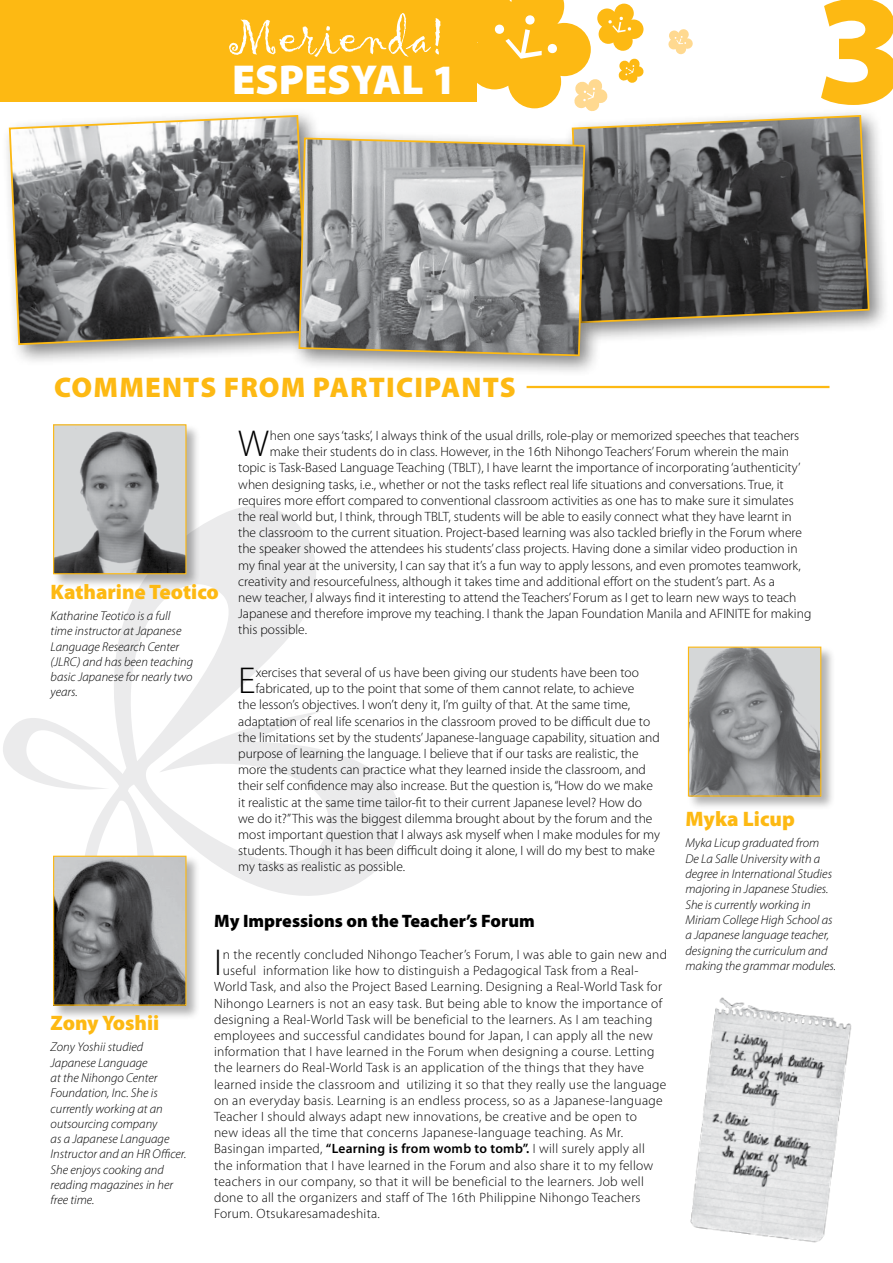
<style>
.page{position:relative;width:893px;height:1263px;background:#fff}
.page>*{position:absolute;margin:0;border:0;box-sizing:border-box;transform-origin:0 0}
.t1{font:900 158.7px "Myriad Pro";color:#fdb913}
.t2{font:51.9px "Gigi";color:#fff}
.t3{font:900 42px "Myriad Pro";color:#fff}
.t4{font:300 37.5px "Myriad Pro";color:#000}
.t5{font:900 28.5px "Myriad Pro";letter-spacing:.04em;color:#fdb913}
.t6{font:900 21px "Myriad Pro";color:#fdb913}
.t7{font:900 18px "Myriad Pro";color:#000}
.t8{font:300 13.5px "Myriad Pro";color:#000}
.t9{font:300 13.5px "Myriad Pro";letter-spacing:.02em;color:#000}
.t10{font:italic 300 12.75px/15.3px "Myriad Pro";color:#000}
.s1{font-weight:600}
</style>
<div class="page">
<svg style="left:3px;top:506px;width:397px;height:390px"></svg>
<div style="left:0;top:0;width:476px;height:101px;background:#fdb913"></div>
<div style="left:1px;top:107px;width:328px;height:260px;background:#000;opacity:.5"></div>
<svg style="left:8px;top:114px;width:301px;height:232px;background:#8e8d8b"></svg>
<div style="left:564px;top:107px;width:327px;height:238px;background:#000;opacity:.5"></div>
<svg style="left:571px;top:114px;width:300px;height:210px;background:#646361"></svg>
<svg style="left:464px;top:0;width:180px;height:112px"></svg>
<svg style="left:668px;top:29px;width:25px;height:26px"></svg>
<div style="left:52px;top:423px;width:149px;height:165px;background:#000;opacity:.3"></div>
<img style="left:55px;top:426px;width:130px;height:146px">
<div style="left:53px;top:424px;width:134px;height:150px;border:1px solid #fdb913"></div>
<div style="left:52px;top:854px;width:149px;height:166px;background:#000;opacity:.3"></div>
<img style="left:55px;top:858px;width:130px;height:146px">
<div style="left:53px;top:856px;width:134px;height:150px;border:1px solid #fdb913"></div>
<div style="left:687px;top:645px;width:149px;height:166px;background:#000;opacity:.3"></div>
<img style="left:690px;top:648px;width:129px;height:146px">
<div style="left:688px;top:646px;width:133px;height:150px;border:1px solid #fdb913"></div>
<div style="left:291px;top:130px;width:316px;height:248px;background:#000;opacity:.5"></div>
<svg style="left:298px;top:137px;width:288px;height:220px;background:#a09f9c"></svg>
<hr style="left:527px;top:386px;width:302px;height:2px;background:#fdb913">
<img style="left:690px;top:997px;width:162px;height:246px">
<h2 class="t2" style="left:228px;top:3px;width:220px">Merienda!</h2>
<h3 class="t3" style="left:232px;top:56px;width:226px">ESPESYAL 1</h3>
<h3 class="t5" style="left:54px;top:371px;width:389px">Comments from participant</h3>
<h3 class="t5" style="left:500px;top:371px;width:17px">s</h3>
<h1 class="t1" style="left:815px;top:-40px;width:92px">3</h1>
<h3 class="t4" style="left:238px;top:423px;width:32px">W</h3>
<p class="t8" style="left:270px;top:428px;width:531px">hen one says ‘tasks’, I always think of the usual drills, role-play or memorized speeches that teachers</p>
<p class="t8" style="left:270px;top:444px;width:521px">make their students do in class. However, in the 16th Nihongo Teachers’ Forum wherein the main</p>
<p class="t8" style="left:238px;top:460px;width:564px">topic is Task-Based Language Teaching (TBLT), I have learnt the importance of incorporating ‘authenticity’</p>
<p class="t8" style="left:238px;top:477px;width:547px">when designing tasks, i.e., whether or not the tasks reflect real life situations and conversations. True, it</p>
<p class="t8" style="left:238px;top:493px;width:557px">requires more effort compared to conventional classroom activities as one has to make sure it simulates</p>
<p class="t8" style="left:238px;top:509px;width:555px">the real world but, I think, through TBLT, students will be able to easily connect what they have learnt in</p>
<p class="t8" style="left:238px;top:525px;width:565px">the classroom to the current situation. Project-based learning was also tackled briefly in the Forum where</p>
<p class="t8" style="left:238px;top:541px;width:561px">the speaker showed the attendees his students’ class projects. Having done a similar video production in</p>
<p class="t8" style="left:238px;top:558px;width:564px">my final year at the university, I can say that it’s a fun way to apply lessons, and even promotes teamwork,</p>
<p class="t8" style="left:238px;top:574px;width:538px">creativity and resourcefulness, although it takes time and additional effort on the student’s part. As a</p>
<p class="t8" style="left:238px;top:590px;width:560px">new teacher, I always find it interesting to attend the Teachers’ Forum as I get to learn new ways to teach</p>
<p class="t8" style="left:238px;top:606px;width:575px">Japanese and therefore improve my teaching. I thank the Japan Foundation Manila and AFINITE for making</p>
<p class="t8" style="left:238px;top:622px;width:70px">this possible.</p>
<h3 class="t6" style="left:51px;top:580px;width:170px">Katharine Teotico</h3>
<p class="t10" style="left:51px;top:608px;width:144px">Katharine Teotico is a full time instructor at Japanese<br>Language Research Center (JLRC) and has been teaching basic Japanese for nearly two years.</p>
<h3 class="t4" style="left:238px;top:660px;width:19px">E</h3>
<p class="t8" style="left:256px;top:665px;width:385px">xercises that several of us have been giving our students have been too</p>
<p class="t8" style="left:256px;top:681px;width:380px">fabricated, up to the point that some of them cannot relate, to achieve</p>
<p class="t8" style="left:238px;top:697px;width:393px">the lesson’s objectives. I won’t deny it, I’m guilty of that. At the same time,</p>
<p class="t8" style="left:238px;top:714px;width:413px">adaptation of real life scenarios in the classroom proved to be difficult due to</p>
<p class="t8" style="left:238px;top:730px;width:423px">the limitations set by the students’ Japanese-language capability, situation and</p>
<p class="t8" style="left:238px;top:746px;width:402px">purpose of learning the language. I believe that if our tasks are realistic, the</p>
<p class="t8" style="left:238px;top:762px;width:409px">more the students can practice what they learned inside the classroom, and</p>
<p class="t8" style="left:238px;top:778px;width:416px">their self confidence may also increase. But the question is, “How do we make</p>
<p class="t8" style="left:238px;top:795px;width:405px">it realistic at the same time tailor-fit to their current Japanese level? How do</p>
<p class="t8" style="left:238px;top:811px;width:416px">we do it?” This was the biggest dilemma brought about by the forum and the</p>
<p class="t8" style="left:238px;top:827px;width:423px">most important question that I always ask myself when I make modules for my</p>
<p class="t8" style="left:238px;top:843px;width:418px">students. Though it has been difficult doing it alone, I will do my best to make</p>
<p class="t8" style="left:238px;top:859px;width:168px">my tasks as realistic as possible.</p>
<h3 class="t6" style="left:685px;top:807px;width:111px">Myka Licup</h3>
<p class="t10" style="left:685px;top:836px;width:152px">Myka Licup graduated from<br>De La Salle University with a degree in International Studies majoring in Japanese Studies.<br>She is currently working in<br>Miriam College High School as a Japanese language teacher, designing the curriculum and making the grammar modules.</p>
<h3 class="t7" style="left:214px;top:910px;width:322px">My Impressions on the Teacher’s Forum</h3>
<h3 class="t4" style="left:214px;top:942px;width:9px">I</h3>
<p class="t9" style="left:223px;top:947px;width:446px">n the recently concluded Nihongo Teacher’s Forum, I was able to gain new and</p>
<p class="t9" style="left:223px;top:963px;width:417px">useful information like how to distinguish a Pedagogical Task from a Real-</p>
<p class="t9" style="left:214px;top:979px;width:449px">World Task, and also the Project Based Learning. Designing a Real-World Task for</p>
<p class="t9" style="left:214px;top:996px;width:450px">Nihongo Learners is not an easy task. But being able to know the importance of</p>
<p class="t9" style="left:214px;top:1012px;width:440px">designing a Real-World Task will be beneficial to the learners. As I am teaching</p>
<p class="t9" style="left:214px;top:1028px;width:440px">employees and successful candidates bound for Japan, I can apply all the new</p>
<p class="t9" style="left:214px;top:1044px;width:442px">information that I have learned in the Forum when designing a course. Letting</p>
<p class="t9" style="left:214px;top:1060px;width:431px">the learners do Real-World Task is an application of the things that they have</p>
<p class="t9" style="left:214px;top:1077px;width:454px">learned inside the classroom and utilizing it so that they really use the language</p>
<p class="t9" style="left:214px;top:1093px;width:450px">on an everyday basis. Learning is an endless process, so as a Japanese-language</p>
<p class="t9" style="left:214px;top:1109px;width:424px">Teacher I should always adapt new innovations, be creative and be open to</p>
<p class="t9" style="left:214px;top:1125px;width:411px">new ideas all the time that concerns Japanese-language teaching. As Mr.</p>
<p class="t9" style="left:214px;top:1141px;width:432px">Basingan imparted, <span class="s1">“Learning is from womb to tomb”.</span> I will surely apply all</p>
<p class="t9" style="left:214px;top:1158px;width:441px">the information that I have learned in the Forum and also share it to my fellow</p>
<p class="t9" style="left:214px;top:1174px;width:431px">teachers in our company, so that it will be beneficial to the learners. Job well</p>
<p class="t9" style="left:214px;top:1190px;width:428px">done to all the organizers and staff of The 16th Philippine Nihongo Teachers</p>
<p class="t9" style="left:214px;top:1206px;width:167px">Forum. Otsukaresamadeshita.</p>
<h3 class="t6" style="left:51px;top:1011px;width:110px">Zony Yoshii</h3>
<p class="t10" style="left:51px;top:1040px;width:137px">Zony Yoshii studied<br>Japanese Language<br>at the Nihongo Center<br>Foundation, Inc. She is currently working at an outsourcing company<br>as a Japanese Language<br>Instructor and an HR Officer.<br>She enjoys cooking and reading magazines in her free time.</p>
</div>
